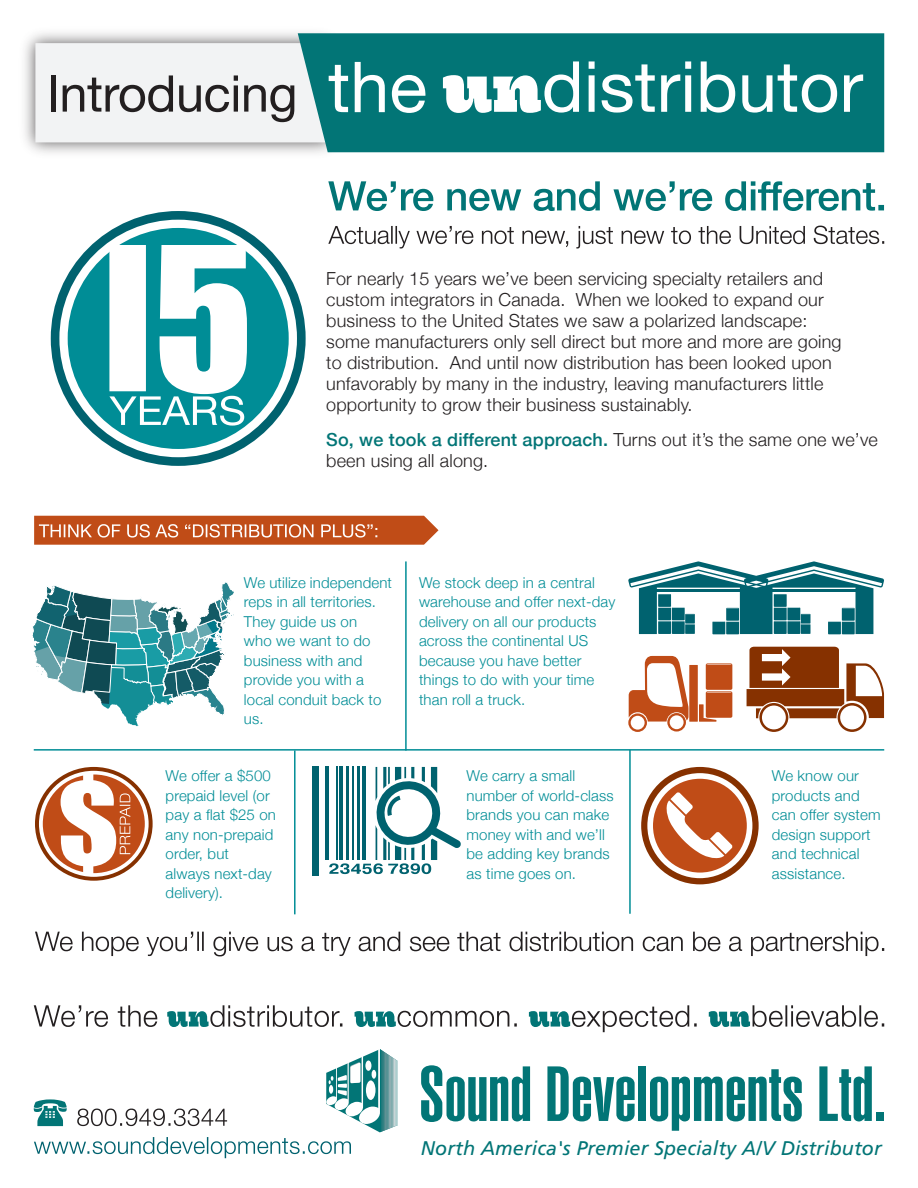
<style>
.page{position:relative;width:918px;height:1188px;background:#fff}
.page>*{position:absolute;margin:0;border:0;box-sizing:border-box;transform-origin:0 0}
.t1{font:italic 19.8px "Frutiger LT Std";letter-spacing:.005em;color:#027576}
.t2{font:300 18px/21px "Helvetica Neue";letter-spacing:.01em;color:#231f20}
.t3{font:300 15px/19.5px "Helvetica Neue";letter-spacing:.01em;color:#008d96}
.s1{font-weight:500;color:#027576}
</style>
<div class="page">
<img style="left:24px;top:32px;width:325px;height:121px">
<div style="left:298px;top:33px;width:586px;height:119px;background:#027576"></div>
<svg style="left:443px;top:61px;width:136px;height:52px"></svg>
<svg style="left:589px;top:61px;width:6px;height:51px"></svg>
<svg style="left:602px;top:64px;width:53px;height:49px"></svg>
<svg style="left:661px;top:61px;width:30px;height:51px"></svg>
<svg style="left:701px;top:61px;width:34px;height:52px"></svg>
<svg style="left:742px;top:75px;width:30px;height:38px"></svg>
<svg style="left:778px;top:64px;width:59px;height:49px"></svg>
<svg style="left:844px;top:74px;width:19px;height:38px"></svg>
<svg style="left:35px;top:43px;width:313px;height:99px"></svg>
<svg style="left:355px;top:62px;width:30px;height:50px"></svg>
<svg style="left:392px;top:75px;width:34px;height:38px"></svg>
<svg style="left:328px;top:226px;width:556px;height:23px"></svg>
<svg style="left:328px;top:181px;width:556px;height:30px"></svg>
<div style="left:51px;top:211px;width:255px;height:255px;background:#00626f;border-radius:50%"></div>
<div style="left:59px;top:220px;width:238px;height:237px;background:#fff;border-radius:50%"></div>
<div style="left:68px;top:228px;width:221px;height:221px;background:#008d96;border-radius:50%"></div>
<svg style="left:109px;top:245px;width:138px;height:181px"></svg>
<svg style="left:421px;top:1065px;width:109px;height:57px"></svg>
<svg style="left:547px;top:1066px;width:88px;height:55px"></svg>
<div style="left:639px;top:1066px;width:7px;height:55px;background:#027576"></div>
<svg style="left:650px;top:1069px;width:152px;height:62px"></svg>
<svg style="left:819px;top:1066px;width:53px;height:55px"></svg>
<div style="left:876px;top:1112px;width:8px;height:9px;background:#027576"></div>
<svg style="left:35px;top:932px;width:849px;height:24px"></svg>
<svg style="left:34px;top:516px;width:405px;height:29px;background:#c86437"></svg>
<svg style="left:32px;top:582px;width:202px;height:145px"></svg>
<svg style="left:35px;top:767px;width:118px;height:114px"></svg>
<svg style="left:39px;top:771px;width:110px;height:106px"></svg>
<div style="left:43px;top:774px;width:102px;height:99px;background:#c04c17;border-radius:50%"></div>
<svg style="left:61px;top:773px;width:69px;height:101px"></svg>
<svg style="left:747px;top:647px;width:137px;height:85px"></svg>
<div style="left:313px;top:767px;width:6px;height:108px;background:#00626f"></div>
<hr style="left:325px;top:767px;width:3px;height:93px;background:#00626f">
<svg style="left:329px;top:767px;width:132px;height:107px"></svg>
<svg style="left:628px;top:656px;width:104px;height:76px"></svg>
<svg style="left:628px;top:561px;width:256px;height:73px"></svg>
<hr style="left:34px;top:749px;width:850px;height:2px;background:#008d96">
<hr style="left:405px;top:561px;width:2px;height:190px;background:#008d96">
<hr style="left:294px;top:750px;width:2px;height:164px;background:#008d96">
<hr style="left:629px;top:750px;width:2px;height:164px;background:#008d96">
<svg style="left:641px;top:767px;width:118px;height:117px"></svg>
<svg style="left:709px;top:1005px;width:175px;height:22px"></svg>
<svg style="left:529px;top:1005px;width:168px;height:27px"></svg>
<svg style="left:355px;top:1011px;width:162px;height:16px"></svg>
<svg style="left:167px;top:1005px;width:175px;height:22px"></svg>
<svg style="left:34px;top:1005px;width:123px;height:22px"></svg>
<svg style="left:34px;top:1049px;width:364px;height:109px"></svg>
<p class="t2" style="left:326px;top:267px;width:517px">For nearly 15 years we’ve been servicing specialty retailers and custom integrators in Canada. When we looked to expand our business to the United States we saw a polarized landscape: some manufacturers only sell direct but more and more are going to distribution. And until now distribution has been looked upon unfavorably by many in the industry, leaving manufacturers little opportunity to grow their business sustainably.</p>
<p class="t2" style="left:326px;top:428px;width:553px"><span class="s1">So, we took a different approach.</span> Turns out it’s the same one we’ve been using all along.</p>
<p class="t3" style="left:244px;top:572px;width:150px">We utilize independent reps in all territories.<br>They guide us on<br>who we want to do business with and provide you with a local conduit back to us.</p>
<p class="t3" style="left:419px;top:572px;width:198px">We stock deep in a central warehouse and offer next-day delivery on all our products across the continental US because you have better things to do with your time than roll a truck.</p>
<p class="t3" style="left:166px;top:765px;width:112px">We offer a $500 prepaid level (or pay a flat $25 on any non-prepaid order, but always next-day delivery).</p>
<p class="t3" style="left:467px;top:766px;width:149px">We carry a small number of world-class brands you can make money with and we’ll be adding key brands as time goes on.</p>
<p class="t3" style="left:772px;top:766px;width:110px">We know our products and can offer system design support and technical assistance.</p>
<h1 class="t1" style="left:421px;top:1137px;width:462px">North America's Premier Specialty A/V Distributor</h1>
</div>
